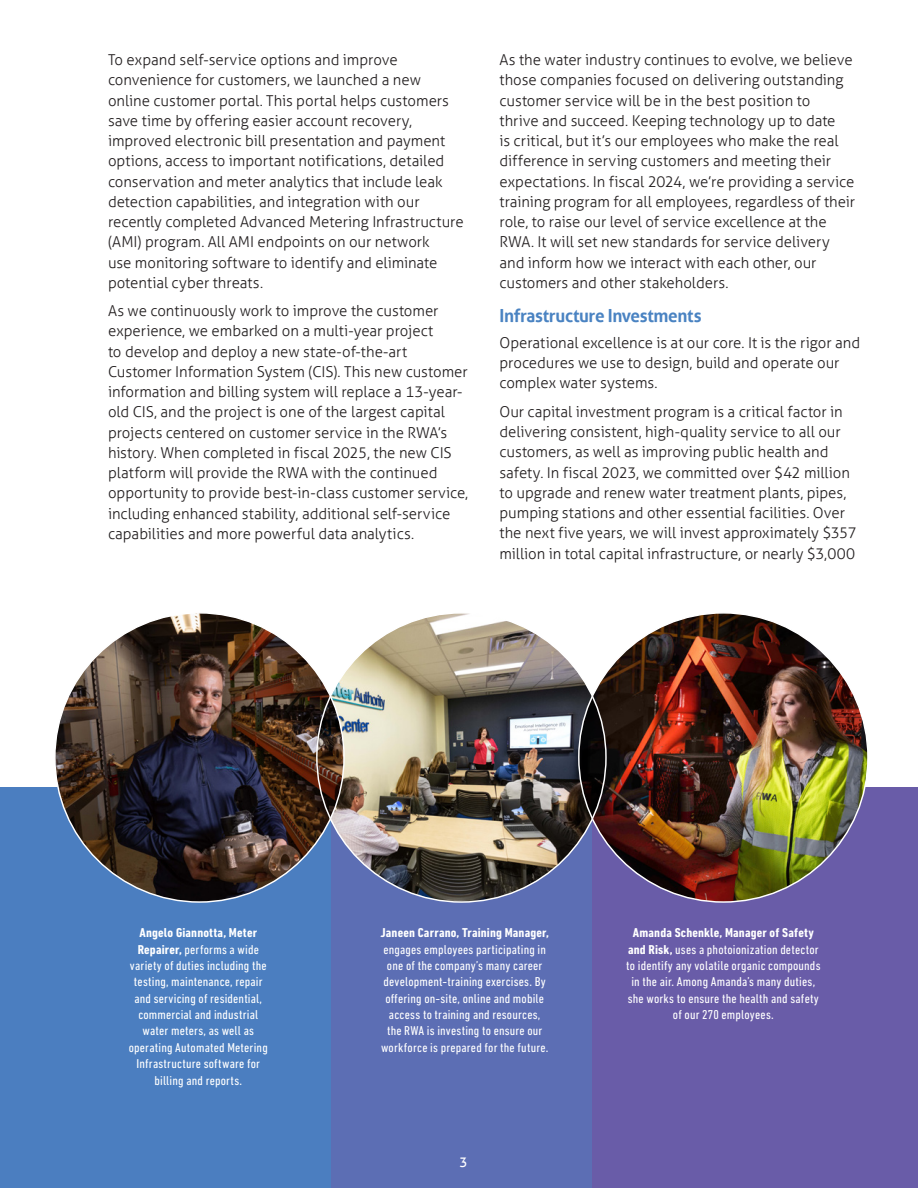
<style>
.page{position:relative;width:918px;height:1188px;background:#fff}
.page>*{position:absolute;margin:0;border:0;box-sizing:border-box;transform-origin:0 0}
.Narrative_Heads_2023{font:700 18px "Aller";letter-spacing:-.02em;color:#4a83c2;scale:.95 1}
.Narrative_Text_2023{font:300 15px/20.2px "Aller";letter-spacing:-.005em;color:#231f20}
.t1{font:13.5px "Aller";color:#fff}
.Photo_Captions{font:condensed 13.05px/16.4px "DIN Next LT Pro";letter-spacing:.015em;color:#fff;text-align:center;scale:1.08 1}
.s1{font-weight:700}
</style>
<div class="page">
<div style="left:592px;top:788px;width:326px;height:400px;background:#695ca8"></div>
<div style="left:330px;top:788px;width:262px;height:400px;background:#5c6eb4"></div>
<div style="left:0;top:787px;width:330px;height:401px;background:#4b7ec0"></div>
<img style="left:579px;top:613px;width:289px;height:289px;border-radius:145px">
<img style="left:317px;top:613px;width:289px;height:289px;border-radius:145px">
<img style="left:55px;top:613px;width:289px;height:289px;border-radius:145px">
<p class="Narrative_Text_2023" style="left:108px;top:50px;width:357px">To expand self-service options and improve convenience for customers, we launched a new online customer portal. This portal helps customers save time by offering easier account recovery, improved electronic bill presentation and payment options, access to important notifications, detailed conservation and meter analytics that include leak detection capabilities, and integration with our recently completed Advanced Metering Infrastructure (AMI) program. All AMI endpoints on our network<br>use monitoring software to identify and eliminate potential cyber threats.</p>
<p class="Narrative_Text_2023" style="left:108px;top:301px;width:362px">As we continuously work to improve the customer experience, we embarked on a multi-year project<br>to develop and deploy a new state-of-the-art Customer Information System (CIS). This new customer information and billing system will replace a 13-year&shy;old CIS, and the project is one of the largest capital projects centered on customer service in the RWA’s history. When completed in fiscal 2025, the new CIS platform will provide the RWA with the continued opportunity to provide best-in-class customer service, including enhanced stability, additional self-service capabilities and more powerful data analytics.</p>
<p class="Narrative_Text_2023" style="left:500px;top:50px;width:357px">As the water industry continues to evolve, we believe those companies focused on delivering outstanding customer service will be in the best position to<br>thrive and succeed. Keeping technology up to date<br>is critical, but it’s our employees who make the real difference in serving customers and meeting their expectations. In fiscal 2024, we’re providing a service training program for all employees, regardless of their role, to raise our level of service excellence at the RWA. It will set new standards for service delivery and inform how we interact with each other, our customers and other stakeholders.</p>
<p class="Narrative_Heads_2023" style="left:500px;top:305px;width:214px">Infrastructure Investments</p>
<p class="Narrative_Text_2023" style="left:500px;top:333px;width:362px">Operational excellence is at our core. It is the rigor and procedures we use to design, build and operate our complex water systems.</p>
<p class="Narrative_Text_2023" style="left:500px;top:401px;width:359px">Our capital investment program is a critical factor in delivering consistent, high-quality service to all our customers, as well as improving public health and safety. In fiscal 2023, we committed over $42 million to upgrade and renew water treatment plants, pipes, pumping stations and other essential facilities. Over the next five years, we will invest approximately $357 million in total capital infrastructure, or nearly $3,000</p>
<p class="Photo_Captions" style="left:129px;top:924px;width:130px"><span class="s1">Angelo Giannotta, Meter<br>Repairer,</span> performs a wide variety of duties including the testing, maintenance, repair and servicing of residential, commercial and industrial water meters, as well as operating Automated Metering<br>Infrastructure software for billing and reports.</p>
<p class="Photo_Captions" style="left:381px;top:924px;width:157px"><span class="s1">Janeen Carrano, Training Manager, </span>engages employees participating in one of the company’s many career development-training exercises. By offering on-site, online and mobile access to training and resources, the RWA is investing to ensure our workforce is prepared for the future.</p>
<p class="t1" style="left:460px;top:1154px;width:10px">3</p>
<p class="Photo_Captions" style="left:626px;top:924px;width:181px"><span class="s1">Amanda Schenkle, Manager of Safety and Risk,</span> uses a photoionization detector to identify any volatile organic compounds in the air. Among Amanda’s many duties, she works to ensure the health and safety of our 270 employees.</p>
</div>
